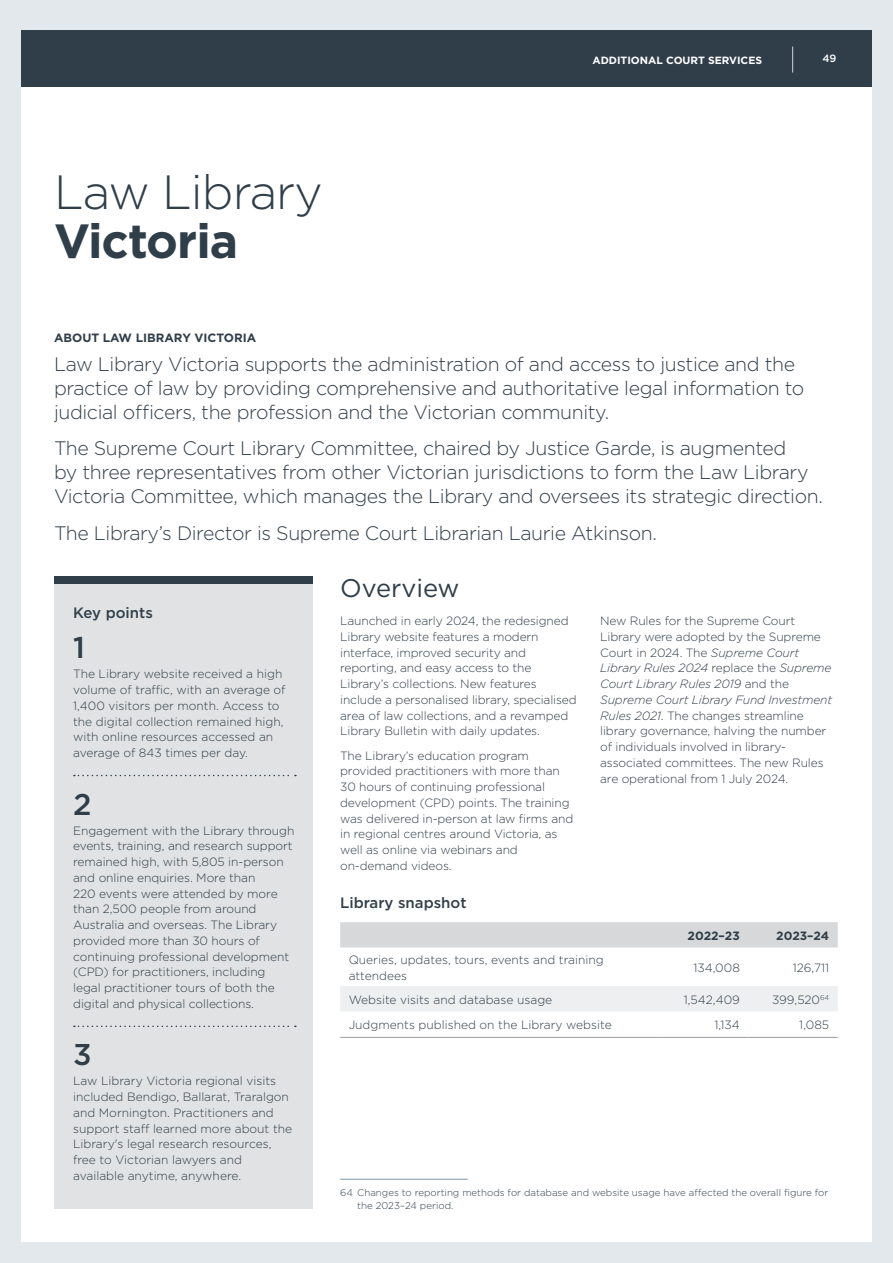
<style>
.page{position:relative;width:893px;height:1263px;background:#e2e8ec}
.page>*{position:absolute;margin:0;border:0;box-sizing:border-box;transform-origin:0 0}
.t1{font:300 48px "Gotham";letter-spacing:-.02em;color:#303e49}
.t2{font:700 48px "Gotham";letter-spacing:-.02em;color:#303e49}
.t3{font:500 30px "Gotham";color:#303e49}
.Orange_H3{font:25.5px "Gotham";color:#303e49}
.t4{font:300 19.5px/24px "Gotham";letter-spacing:-.02em;color:#303e49}
.Orange_H4{font:500 15px "Gotham";color:#303e49}
.Table_Body{font:300 12px/15.8px "Gotham";letter-spacing:-.01em;color:#303e49}
.Grey2_Table_Header{font:700 12px "Gotham";color:#303e49}
.t5{font:700 10.5px "Gotham";color:#fff}
.t6{font:500 10.5px "Gotham";color:#fff}
.SCV_Footnote{font:300 9.75px/12.8px "Gotham";color:#303e49}
.s1{font-style:italic}
</style>
<div class="page">
<div style="left:21px;top:87px;width:851px;height:1155px;background:#fff"></div>
<div style="left:21px;top:30px;width:851px;height:57px;background:#303e49"></div>
<div style="left:54px;top:576px;width:259px;height:8px;background:#303e49"></div>
<div style="left:54px;top:584px;width:259px;height:625px;background:#e0e2e3"></div>
<svg style="left:74px;top:775px;width:222px;height:1px"></svg>
<svg style="left:74px;top:1025px;width:222px;height:2px"></svg>
<svg style="left:792px;top:47px;width:1px;height:25px"></svg>
<hr style="left:340px;top:1179px;width:128px;height:1px;background:#7897ac">
<svg style="left:340px;top:922px;width:498px;height:115px"></svg>
<hr style="left:340px;top:1037px;width:319px;height:1px;background:#989c9f">
<hr style="left:659px;top:1037px;width:89px;height:1px;background:#989c9f">
<hr style="left:748px;top:1037px;width:90px;height:1px;background:#989c9f">
<h1 class="t1" style="left:54px;top:161px;width:270px">Law Library</h1>
<h1 class="t2" style="left:54px;top:209px;width:186px">Victoria</h1>
<p class="t5" style="left:592px;top:53px;width:171px">ADDITiONAL COURT SERVICES</p>
<p class="t6" style="left:822px;top:52px;width:15px">49</p>
<p class="Grey2_Table_Header" style="left:54px;top:330px;width:204px">ABOUT LAW LIBRARY VICTORIA</p>
<h3 class="t4" style="left:54px;top:351px;width:752px">Law Library Victoria supports the administration of and access to justice and the practice of law by providing comprehensive and authoritative legal information to judicial officers, the profession and the Victorian community.</h3>
<p class="t4" style="left:54px;top:436px;width:770px">The Supreme Court Library Committee, chaired by Justice Garde, is augmented<br>by three representatives from other Victorian jurisdictions to form the Law Library<br>Victoria Committee, which manages the Library and oversees its strategic direction.</p>
<h3 class="t4" style="left:54px;top:521px;width:604px">The Library’s Director is Supreme Court Librarian Laurie Atkinson.</h3>
<p class="Orange_H4" style="left:73px;top:603px;width:81px">Key points</p>
<p class="t3" style="left:73px;top:628px;width:13px">1</p>
<p class="Table_Body" style="left:73px;top:666px;width:214px">The Library website received a high volume of traffic, with an average of 1,400 visitors per month. Access to the digital collection remained high, with online resources accessed an average of 843 times per day.</p>
<p class="t3" style="left:73px;top:784px;width:20px">2</p>
<p class="Table_Body" style="left:73px;top:822px;width:223px">Engagement with the Library through events, training, and research support remained high, with 5,805 in-person and online enquiries. More than<br>220 events were attended by more than 2,500 people from around Australia and overseas. The Library provided more than 30 hours of continuing professional development (CPD) for practitioners, including legal practitioner tours of both the digital and physical collections.</p>
<p class="t3" style="left:73px;top:1035px;width:20px">3</p>
<p class="Table_Body" style="left:73px;top:1073px;width:221px">Law Library Victoria regional visits included Bendigo, Ballarat, Traralgon and Mornington. Practitioners and support staff learned more about the Library's legal research resources, free to Victorian lawyers and available anytime, anywhere.</p>
<h3 class="Orange_H3" style="left:340px;top:571px;width:121px">Overview</h3>
<p class="Table_Body" style="left:340px;top:613px;width:238px">Launched in early 2024, the redesigned Library website features a modern interface, improved security and reporting, and easy access to the Library’s collections. New features include a personalised library, specialised area of law collections, and a revamped Library Bulletin with daily updates.</p>
<p class="Table_Body" style="left:340px;top:747px;width:235px">The Library’s education program provided practitioners with more than 30 hours of continuing professional development (CPD) points. The training was delivered in-person at law firms and in regional centres around Victoria, as well as online via webinars and on-demand videos.</p>
<h4 class="Orange_H4" style="left:340px;top:892px;width:128px">Library snapshot</h4>
<p class="Table_Body" style="left:600px;top:613px;width:233px">New Rules for the Supreme Court Library were adopted by the Supreme Court in 2024. The <span class="s1">Supreme Court Library Rules 2024</span> replace the <span class="s1">Supreme Court Library Rules 2019</span> and the <span class="s1">Supreme Court Library Fund Investment Rules 2021</span>. The changes streamline library governance, halving the number of individuals involved in library&shy;associated committees. The new Rules are operational from 1 July 2024.</p>
<p class="Grey2_Table_Header" style="left:688px;top:927px;width:54px">2022–23</p>
<p class="Grey2_Table_Header" style="left:776px;top:927px;width:54px">2023–24</p>
<p class="Table_Body" style="left:349px;top:951px;width:257px">Queries, updates, tours, events and training attendees</p>
<p class="Table_Body" style="left:693px;top:959px;width:48px">134,008</p>
<p class="Table_Body" style="left:793px;top:959px;width:38px">126,711</p>
<p class="Table_Body" style="left:349px;top:991px;width:205px">Website visits and database usage</p>
<p class="Table_Body" style="left:684px;top:991px;width:58px">1,542,409</p>
<p class="Table_Body" style="left:772px;top:991px;width:59px">399,520<sup>64</sup></p>
<p class="Table_Body" style="left:349px;top:1016px;width:265px">Judgments published on the Library website</p>
<p class="Table_Body" style="left:714px;top:1016px;width:27px">1,134</p>
<p class="Table_Body" style="left:799px;top:1016px;width:31px">1,085</p>
<p class="SCV_Footnote" style="left:357px;top:1186px;width:473px;text-indent:-17px">64 Changes to reporting methods for database and website usage have affected the overall figure for the 2023–24 period.</p>
</div>
